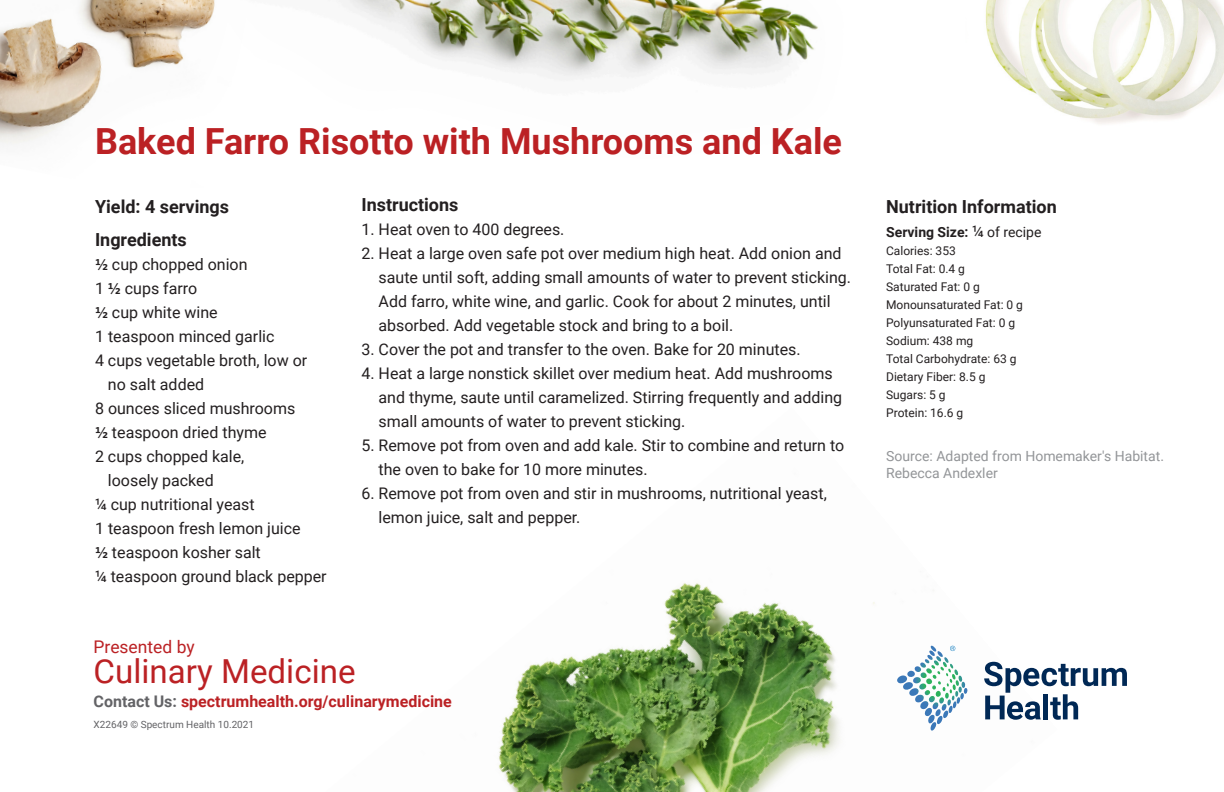
<style>
.page{position:relative;width:1224px;height:792px;background:#fff}
.page>*{position:absolute;margin:0;border:0;box-sizing:border-box;transform-origin:0 0}
.t1{font:700 36px "Roboto";color:#bb2124}
.t2{font:33.2px "Roboto";color:#bb2124}
.t3{font:700 18px "Roboto";color:#231f20}
.t4{font:17.4px "Roboto";color:#bb2124}
.t5{font:16px/24px "Roboto";color:#231f20}
.t6{font:700 16px "Roboto";color:#bb2124}
.t7{font:14px/16.8px "Roboto";color:#939598}
.t8{font:700 14px "Roboto";color:#231f20}
.t9{font:12px "Roboto";color:#231f20}
.t10{font:10px "Roboto";color:#636366}
.s1{font-family:"Whitney";font-weight:600}
.s2{color:#636366}
.s3{font-weight:400;font-size:16px}
.s4{font-weight:400}
</style>
<div class="page">
<img style="left:498px;top:495px;width:498px;height:297px">
<img style="left:338px;top:0;width:480px;height:81px">
<img style="left:0;top:0;width:215px;height:145px">
<svg style="left:984px;top:662px;width:143px;height:58px"></svg>
<svg style="left:897px;top:646px;width:62px;height:34px"></svg>
<img style="left:985px;top:0;width:239px;height:124px">
<p class="t1" style="left:95px;top:116px;width:749px">Baked Farro Risotto with Mushrooms and Kale</p>
<p class="t3" style="left:95px;top:194px;width:136px">Yield: 4 servings</p>
<p class="t3" style="left:95px;top:227px;width:93px">Ingredients</p>
<p class="t5" style="left:95px;top:252px;width:154px"><span class="s1">½</span> cup chopped onion</p>
<p class="t5" style="left:95px;top:276px;width:104px">1 <span class="s1">½</span> cups farro</p>
<p class="t5" style="left:95px;top:300px;width:124px"><span class="s1">½</span> cup white wine</p>
<p class="t5" style="left:95px;top:324px;width:181px">1 teaspoon minced garlic</p>
<p class="t5" style="left:108px;top:348px;width:201px;text-indent:-13px">4 cups vegetable broth, low or no salt added</p>
<p class="t5" style="left:95px;top:396px;width:202px">8 ounces sliced mushrooms</p>
<p class="t5" style="left:95px;top:420px;width:173px"><span class="s1">½</span> teaspoon dried thyme</p>
<p class="t5" style="left:108px;top:444px;width:138px;text-indent:-13px">2 cups chopped kale, loosely packed</p>
<p class="t5" style="left:95px;top:492px;width:161px">¼ cup nutritional yeast</p>
<p class="t5" style="left:95px;top:516px;width:207px">1 teaspoon fresh lemon juice</p>
<p class="t5" style="left:95px;top:540px;width:167px"><span class="s1">½</span> teaspoon kosher salt</p>
<p class="t5" style="left:95px;top:564px;width:233px">¼ teaspoon ground black pepper</p>
<p class="t3" style="left:361px;top:192px;width:99px">Instructions</p>
<p class="t5" style="left:361px;top:217px;width:205px">1. Heat oven to 400 degrees.</p>
<p class="t5" style="left:379px;top:241px;width:474px;text-indent:-17px">2. Heat a large oven safe pot over medium high heat. Add onion and saute until soft, adding small amounts of water to prevent sticking.<br>Add farro, white wine, and garlic. Cook for about 2 minutes, until absorbed. Add vegetable stock and bring to a boil.</p>
<p class="t5" style="left:361px;top:337px;width:441px">3. Cover the pot and transfer to the oven. Bake for 20 minutes.</p>
<p class="t5" style="left:379px;top:361px;width:465px;text-indent:-17px">4. Heat a large nonstick skillet over medium heat. Add mushrooms and thyme, saute until caramelized. Stirring frequently and adding small amounts of water to prevent sticking.</p>
<p class="t5" style="left:379px;top:433px;width:467px;text-indent:-17px">5. Remove pot from oven and add kale. Stir to combine and return to the oven to bake for 10 more minutes.</p>
<p class="t5" style="left:379px;top:481px;width:450px;text-indent:-17px">6. Remove pot from oven and stir in mushrooms, nutritional yeast, lemon juice, salt and pepper.</p>
<p class="t4" style="left:94px;top:634px;width:103px">Presented by</p>
<p class="t2" style="left:94px;top:648px;width:263px">Culinary Medicine</p>
<p class="t6" style="left:94px;top:690px;width:360px"><span class="s2">Contact Us:</span> spectrumhealth.org/culinarymedicine</p>
<p class="t10" style="left:94px;top:718px;width:162px">X22649 © Spectrum Health 10.2021</p>
<p class="t3" style="left:886px;top:194px;width:172px">Nutrition Information</p>
<p class="t8" style="left:886px;top:222px;width:157px">Serving Size: <span class="s3">¼</span> <span class="s4">of recipe</span></p>
<p class="t9" style="left:886px;top:242px;width:71px">Calories: 353</p>
<p class="t9" style="left:886px;top:260px;width:80px">Total Fat: 0.4 g</p>
<p class="t9" style="left:886px;top:278px;width:95px">Saturated Fat: 0 g</p>
<p class="t9" style="left:886px;top:296px;width:138px">Monounsaturated Fat: 0 g</p>
<p class="t9" style="left:886px;top:314px;width:131px">Polyunsaturated Fat: 0 g</p>
<p class="t9" style="left:886px;top:332px;width:89px">Sodium: 438 mg</p>
<p class="t9" style="left:886px;top:350px;width:132px">Total Carbohydrate: 63 g</p>
<p class="t9" style="left:886px;top:368px;width:101px">Dietary Fiber: 8.5 g</p>
<p class="t9" style="left:886px;top:386px;width:61px">Sugars: 5 g</p>
<p class="t9" style="left:886px;top:404px;width:79px">Protein: 16.6 g</p>
<p class="t7" style="left:886px;top:447px;width:279px">Source: Adapted from Homemaker's Habitat.<br>Rebecca Andexler</p>
</div>
